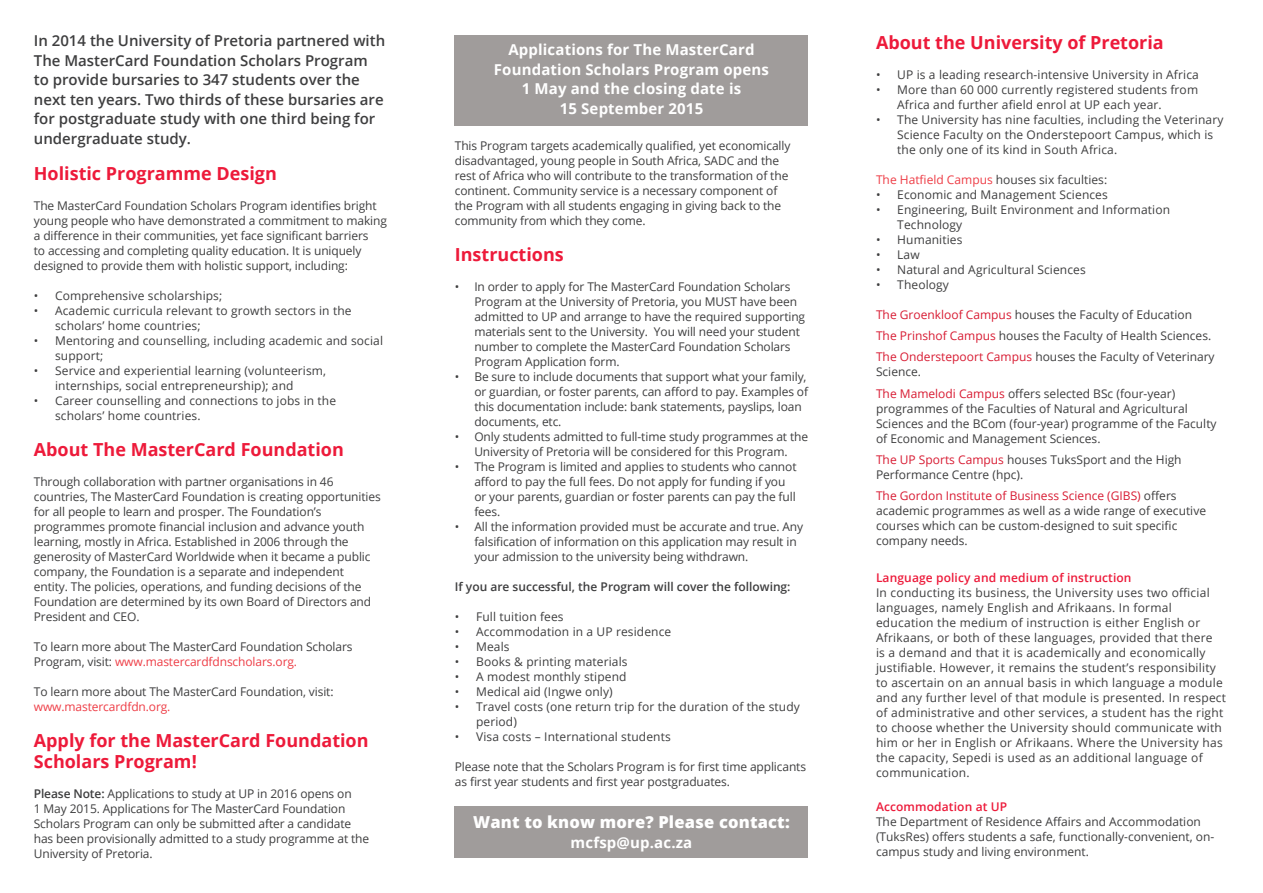
<style>
.page{position:relative;width:1263px;height:893px;background:#fff}
.page>*{position:absolute;margin:0;border:0;box-sizing:border-box;transform-origin:0 0}
.t1{font:700 18px/21px "Open Sans";color:#ed1a3a}
.t2{font:800 16.5px "Open Sans";letter-spacing:.01em;color:#fff}
.Body{font:600 15px/19.5px "Open Sans";color:#3e3e3f}
.t3{font:700 15px/19.5px "Open Sans";letter-spacing:.01em;color:#fff;text-align:center}
.Free_Form{font:12px/15px "Open Sans";letter-spacing:-.01em;color:#3e3e3f}
.Free_Form-2{font:12px/15px "Open Sans";letter-spacing:.01em;color:#3e3e3f}
.Free_Form-3{font:12px/15px "Open Sans";letter-spacing:.02em;color:#3e3e3f}
.List_Paragraph{font:12px/15px "Open Sans";color:#3e3e3f}
.List_Paragraph-2{font:600 12px "Open Sans";letter-spacing:.01em;color:#ed1a3a}
.t4{font:600 12px "Open Sans";color:#3e3e3f}
.Free_Form-4{font:12px "Open Sans";letter-spacing:-.01em;color:#ee3d46}
.s1{color:#ee3d46}
.s2{font-weight:600}
.s3{color:#d81c33}
</style>
<div class="page">
<div style="left:455px;top:35px;width:353px;height:90px;background:#a09c9b"></div>
<div style="left:455px;top:806px;width:353px;height:51px;background:#a09c9b"></div>
<p class="Body" style="left:34px;top:31px;width:353px">In 2014 the University of Pretoria partnered with The MasterCard Foundation Scholars Program to provide bursaries to 347 students over the next ten years. Two thirds of these bursaries are for postgraduate study with one third being for undergraduate study.</p>
<p class="t1" style="left:34px;top:162px;width:244px">Holistic Programme Design</p>
<p class="Free_Form" style="left:34px;top:198px;width:355px">The MasterCard Foundation Scholars Program identifies bright young people who have demonstrated a commitment to making a difference in their communities, yet face significant barriers<br>to accessing and completing quality education. It is uniquely designed to provide them with holistic support, including:</p>
<p class="Free_Form-2" style="left:34px;top:288px;width:190px">• Comprehensive scholarships;</p>
<p class="Free_Form-2" style="left:55px;top:303px;width:298px;text-indent:-21px">• Academic curricula relevant to growth sectors in the scholars’ home countries;</p>
<p class="Free_Form-2" style="left:55px;top:333px;width:329px;text-indent:-21px">• Mentoring and counselling, including academic and social support;</p>
<p class="Free_Form-2" style="left:55px;top:363px;width:273px;text-indent:-21px">• Service and experiential learning (volunteerism, internships, social entrepreneurship); and</p>
<p class="Free_Form-2" style="left:55px;top:393px;width:283px;text-indent:-21px">• Career counselling and connections to jobs in the scholars’ home countries.</p>
<p class="t1" style="left:34px;top:438px;width:312px">About The MasterCard Foundation</p>
<p class="Free_Form" style="left:34px;top:474px;width:348px">Through collaboration with partner organisations in 46 countries, The MasterCard Foundation is creating opportunities for all people to learn and prosper. The Foundation’s programmes promote financial inclusion and advance youth learning, mostly in Africa. Established in 2006 through the generosity of MasterCard Worldwide when it became a public company, the Foundation is a separate and independent entity. The policies, operations, and funding decisions of the Foundation are determined by its own Board of Directors and President and CEO.</p>
<p class="Free_Form" style="left:34px;top:639px;width:320px">To learn more about The MasterCard Foundation Scholars<br>Program, visit: <span class="s1">www.mastercardfdnscholars.org.</span></p>
<p class="Free_Form" style="left:34px;top:684px;width:301px">To learn more about The MasterCard Foundation, visit:</p>
<p class="Free_Form-4" style="left:34px;top:698px;width:138px">www.mastercardfdn.org.</p>
<p class="t1" style="left:34px;top:729px;width:336px">Apply for the MasterCard Foundation<br>Scholars Program!</p>
<p class="Free_Form" style="left:34px;top:786px;width:337px"><span class="s2">Please Note:</span> Applications to study at UP in 2016 opens on<br>1 May 2015. Applications for The MasterCard Foundation Scholars Program can only be submitted after a candidate has been provisionally admitted to a study programme at the University of Pretoria.</p>
<p class="t3" style="left:494px;top:40px;width:277px">Applications for The MasterCard<br>Foundation Scholars Program opens<br>1 May and the closing date is<br>15 September 2015</p>
<p class="Free_Form" style="left:455px;top:138px;width:337px">This Program targets academically qualified, yet economically disadvantaged, young people in South Africa, SADC and the rest of Africa who will contribute to the transformation of the continent. Community service is a necessary component of the Program with all students engaging in giving back to the community from which they come.</p>
<p class="t1" style="left:455px;top:243px;width:111px">Instructions</p>
<p class="Free_Form" style="left:474px;top:279px;width:332px;text-indent:-20px">• In order to apply for The MasterCard Foundation Scholars Program at the University of Pretoria, you MUST have been admitted to UP and arrange to have the required supporting materials sent to the University. You will need your student number to complete the MasterCard Foundation Scholars Program Application form.</p>
<p class="Free_Form" style="left:474px;top:369px;width:335px;text-indent:-20px">• Be sure to include documents that support what your family, or guardian, or foster parents, can afford to pay. Examples of this documentation include: bank statements, payslips, loan documents, etc.</p>
<p class="Free_Form" style="left:455px;top:429px;width:355px;text-align:center">• Only students admitted to full-time study programmes at the<br>University of Pretoria will be considered for this Program.</p>
<p class="Free_Form" style="left:474px;top:459px;width:324px;text-indent:-20px">• The Program is limited and applies to students who cannot afford to pay the full fees. Do not apply for funding if you or your parents, guardian or foster parents can pay the full fees.</p>
<p class="Free_Form" style="left:474px;top:519px;width:330px;text-indent:-20px">• All the information provided must be accurate and true. Any falsification of information on this application may result in your admission to the university being withdrawn.</p>
<p class="t4" style="left:455px;top:578px;width:337px">If you are successful, the Program will cover the following:</p>
<p class="Free_Form-2" style="left:455px;top:609px;width:110px">• Full tuition fees</p>
<p class="Free_Form-2" style="left:455px;top:624px;width:218px">• Accommodation in a UP residence</p>
<p class="Free_Form" style="left:455px;top:639px;width:56px">• Meals</p>
<p class="Free_Form-2" style="left:455px;top:654px;width:174px">• Books &amp; printing materials</p>
<p class="Free_Form-2" style="left:455px;top:669px;width:173px">• A modest monthly stipend</p>
<p class="Free_Form-2" style="left:455px;top:684px;width:159px">• Medical aid (Ingwe only)</p>
<p class="Free_Form-2" style="left:476px;top:699px;width:325px;text-indent:-21px">• Travel costs (one return trip for the duration of the study period)</p>
<p class="Free_Form-2" style="left:455px;top:729px;width:218px">• Visa costs – International students</p>
<p class="Free_Form" style="left:455px;top:759px;width:353px">Please note that the Scholars Program is for first time applicants as first year students and first year postgraduates.</p>
<p class="t2" style="left:473px;top:810px;width:318px">Want to know more? Please contact:</p>
<p class="t3" style="left:571px;top:832px;width:123px">mcfsp@up.ac.za</p>
<p class="t1" style="left:876px;top:31px;width:289px">About the University of Pretoria</p>
<p class="Free_Form-2" style="left:876px;top:66px;width:324px">• UP is a leading research-intensive University in Africa</p>
<p class="Free_Form-2" style="left:897px;top:81px;width:302px;text-indent:-21px">• More than 60 000 currently registered students from<br>Africa and further afield enrol at UP each year.</p>
<p class="Free_Form-2" style="left:897px;top:111px;width:328px;text-indent:-21px">• The University has nine faculties, including the Veterinary<br>Science Faculty on the Onderstepoort Campus, which is the only one of its kind in South Africa.</p>
<p class="Free_Form" style="left:876px;top:171px;width:233px"><span class="s1">The Hatfield Campus</span> houses six faculties:</p>
<p class="Free_Form-2" style="left:876px;top:186px;width:233px">• Economic and Management Sciences</p>
<p class="Free_Form-2" style="left:897px;top:201px;width:274px;text-indent:-21px">• Engineering, Built Environment and Information<br>Technology</p>
<p class="Free_Form-2" style="left:876px;top:231px;width:88px">• Humanities</p>
<p class="Free_Form" style="left:876px;top:246px;width:45px">• Law</p>
<p class="Free_Form-2" style="left:876px;top:261px;width:211px">• Natural and Agricultural Sciences</p>
<p class="Free_Form-2" style="left:876px;top:276px;width:74px">• Theology</p>
<p class="List_Paragraph" style="left:876px;top:306px;width:318px"><span class="s3">The Groenkloof Campus</span> houses the Faculty of Education</p>
<p class="List_Paragraph" style="left:876px;top:328px;width:337px"><span class="s3">The Prinshof Campus</span> houses the Faculty of Health Sciences.</p>
<p class="List_Paragraph" style="left:876px;top:349px;width:340px"><span class="s3">The Onderstepoort Campus</span> houses the Faculty of Veterinary<br>Science.</p>
<p class="List_Paragraph" style="left:876px;top:385px;width:342px"><span class="s3">The Mamelodi Campus</span> offers selected BSc (four-year) programmes of the Faculties of Natural and Agricultural Sciences and the BCom (four-year) programme of the Faculty of Economic and Management Sciences.</p>
<p class="List_Paragraph" style="left:876px;top:452px;width:307px"><span class="s3">The UP Sports Campus</span> houses TuksSport and the High<br>Performance Centre (hpc).</p>
<p class="List_Paragraph" style="left:876px;top:488px;width:332px"><span class="s3">The Gordon Institute of Business Science (GIBS)</span> offers academic programmes as well as a wide range of executive courses which can be custom-designed to suit specific company needs.</p>
<p class="List_Paragraph-2" style="left:876px;top:569px;width:257px">Language policy and medium of instruction</p>
<p class="Free_Form-3" style="left:876px;top:585px;width:352px">In conducting its business, the University uses two official languages, namely English and Afrikaans. In formal education the medium of instruction is either English or Afrikaans, or both of these languages, provided that there<br>is a demand and that it is academically and economically justifiable. However, it remains the student’s responsibility to ascertain on an annual basis in which language a module and any further level of that module is presented. In respect of administrative and other services, a student has the right to choose whether the University should communicate with him or her in English or Afrikaans. Where the University has the capacity, Sepedi is used as an additional language of communication.</p>
<p class="List_Paragraph-2" style="left:876px;top:799px;width:133px">Accommodation at UP</p>
<p class="Free_Form" style="left:876px;top:814px;width:340px">The Department of Residence Affairs and Accommodation (TuksRes) offers students a safe, functionally-convenient, on&shy;campus study and living environment.</p>
</div>
